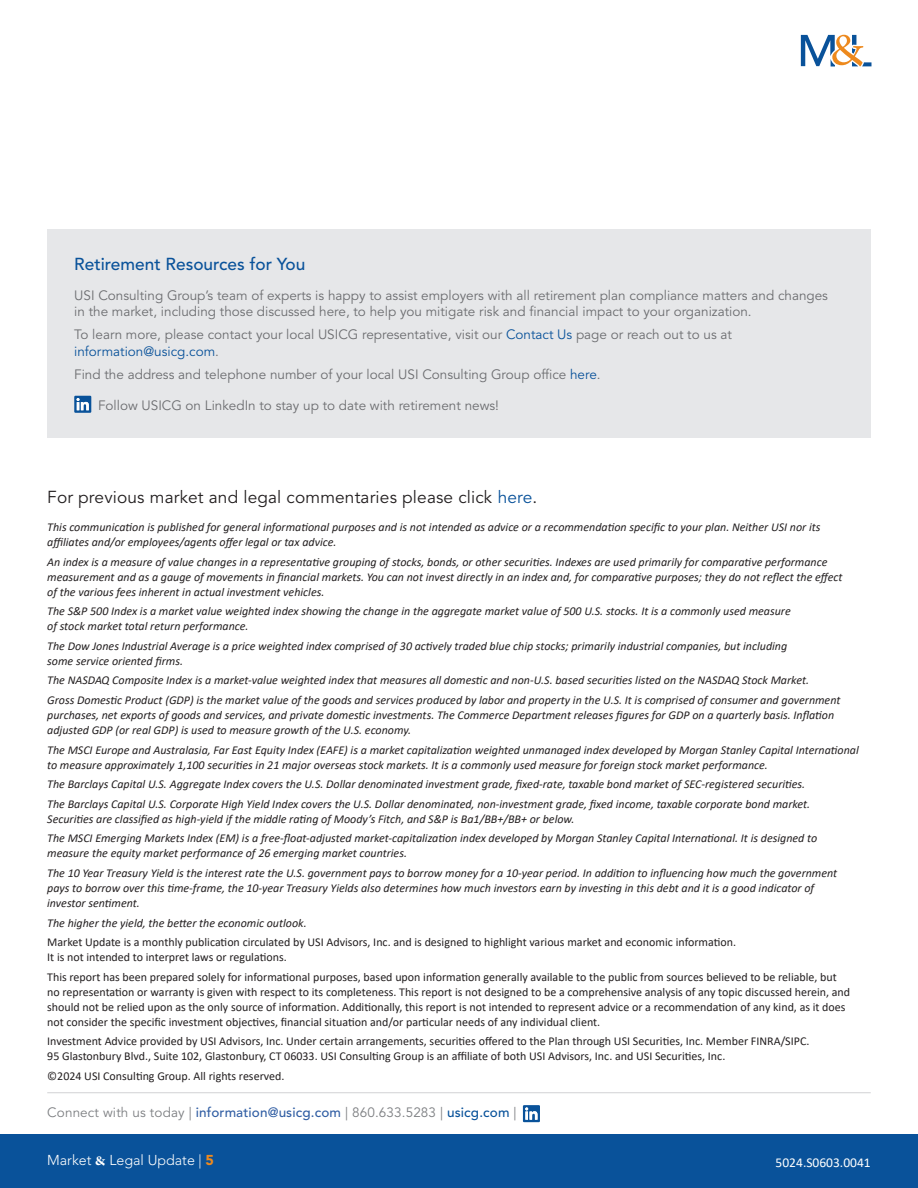
<style>
.page{position:relative;width:918px;height:1188px;background:#fff}
.page>*{position:absolute;margin:0;border:0;box-sizing:border-box;transform-origin:0 0}
.Intro_Copy{font:17.25px "Avenir LT Std";letter-spacing:.01em;color:#231f20}
.Call_out_Header{font:500 17.25px "Avenir LT Std";color:#09529a}
.t1{font:300 14.25px "Avenir LT Std";color:#fff}
.Call_out_body_copy{font:13.5px/16.5px "Avenir LT Std";color:#6c6d70}
.t2{font:13.5px "Avenir LT Std";letter-spacing:.01em;color:#7d7f82}
.t3{font:13.5px "Calibri";color:#fff}
.Disclosure{font:italic 12px/15px "Calibri";color:#231f20}
.Disclosure-2{font:12px/15px "Calibri";color:#231f20}
.s1{color:#09529a}
.s2{font-weight:500;color:#325fa4}
.s3{font-weight:500;color:#09529a}
.s4{font-family:"Arno Pro";font-weight:700}
.s5{font-weight:900;color:#ed891d}
</style>
<div class="page">
<div style="left:0;top:1134px;width:918px;height:54px;background:#09529a"></div>
<svg style="left:801px;top:35px;width:70px;height:31px"></svg>
<hr style="left:47px;top:1092px;width:824px;height:1px;background:#d1d2d4">
<svg style="left:523px;top:1105px;width:17px;height:17px"></svg>
<div style="left:47px;top:230px;width:824px;height:208px;background:#e6e7e9"></div>
<svg style="left:74px;top:396px;width:17px;height:17px"></svg>
<p class="Call_out_Header" style="left:74px;top:254px;width:233px">Retirement Resources for You</p>
<p class="Call_out_body_copy" style="left:74px;top:287px;width:755px">USI Consulting Group’s team of experts is happy to assist employers with all retirement plan compliance matters and changes in the market, including those discussed here, to help you mitigate risk and financial impact to your organization.</p>
<p class="Call_out_body_copy" style="left:74px;top:327px;width:659px">To learn more, please contact your local USICG representative, visit our <span class="s1">Contact Us</span> page or reach out to us at <span class="s1">information@usicg.com</span>.</p>
<p class="Call_out_body_copy" style="left:74px;top:367px;width:528px">Find the address and telephone number of your local USI Consulting Group office <span class="s1">here</span>.</p>
<p class="Call_out_body_copy" style="left:98px;top:397px;width:402px">Follow USICG on LinkedIn to stay up to date with retirement news!</p>
<p class="Intro_Copy" style="left:47px;top:487px;width:492px">For previous market and legal commentaries please click <span class="s1">here</span>.</p>
<p class="Disclosure" style="left:47px;top:519px;width:775px">This communication is published for general informational purposes and is not intended as advice or a recommendation specific to your plan. Neither USI nor its affiliates and/or employees/agents offer legal or tax advice.</p>
<p class="Disclosure" style="left:47px;top:554px;width:797px">An index is a measure of value changes in a representative grouping of stocks, bonds, or other securities. Indexes are used primarily for comparative performance measurement and as a gauge of movements in financial markets. You can not invest directly in an index and, for comparative purposes; they do not reflect the effect of the various fees inherent in actual investment vehicles.</p>
<p class="Disclosure" style="left:47px;top:603px;width:745px">The S&amp;P 500 Index is a market value weighted index showing the change in the aggregate market value of 500 U.S. stocks. It is a commonly used measure of stock market total return performance.</p>
<p class="Disclosure" style="left:47px;top:638px;width:742px">The Dow Jones Industrial Average is a price weighted index comprised of 30 actively traded blue chip stocks; primarily industrial companies, but including some service oriented firms.</p>
<p class="Disclosure" style="left:47px;top:672px;width:763px">The NASDAQ Composite Index is a market-value weighted index that measures all domestic and non-U.S. based securities listed on the NASDAQ Stock Market.</p>
<p class="Disclosure" style="left:47px;top:692px;width:795px">Gross Domestic Product (GDP) is the market value of the goods and services produced by labor and property in the U.S. It is comprised of consumer and government purchases, net exports of goods and services, and private domestic investments. The Commerce Department releases figures for GDP on a quarterly basis. Inflation adjusted GDP (or real GDP) is used to measure growth of the U.S. economy.</p>
<p class="Disclosure" style="left:47px;top:742px;width:813px">The MSCI Europe and Australasia, Far East Equity Index (EAFE) is a market capitalization weighted unmanaged index developed by Morgan Stanley Capital International to measure approximately 1,100 securities in 21 major overseas stock markets. It is a commonly used measure for foreign stock market performance.</p>
<p class="Disclosure" style="left:47px;top:776px;width:760px">The Barclays Capital U.S. Aggregate Index covers the U.S. Dollar denominated investment grade, fixed-rate, taxable bond market of SEC-registered securities.</p>
<p class="Disclosure" style="left:47px;top:796px;width:765px">The Barclays Capital U.S. Corporate High Yield Index covers the U.S. Dollar denominated, non-investment grade, fixed income, taxable corporate bond market.<br>Securities are classified as high-yield if the middle rating of Moody’s Fitch, and S&amp;P is Ba1/BB+/BB+ or below.</p>
<p class="Disclosure" style="left:47px;top:830px;width:771px">The MSCI Emerging Markets Index (EM) is a free-float-adjusted market-capitalization index developed by Morgan Stanley Capital International. It is designed to measure the equity market performance of 26 emerging market countries.</p>
<p class="Disclosure" style="left:47px;top:865px;width:791px">The 10 Year Treasury Yield is the interest rate the U.S. government pays to borrow money for a 10-year period. In addition to influencing how much the government pays to borrow over this time-frame, the 10-year Treasury Yields also determines how much investors earn by investing in this debt and it is a good indicator of investor sentiment.</p>
<p class="Disclosure" style="left:47px;top:915px;width:261px">The higher the yield, the better the economic outlook.</p>
<p class="Disclosure-2" style="left:47px;top:934px;width:690px">Market Update is a monthly publication circulated by USI Advisors, Inc. and is designed to highlight various market and economic information.<br>It is not intended to interpret laws or regulations.</p>
<p class="Disclosure-2" style="left:47px;top:969px;width:804px">This report has been prepared solely for informational purposes, based upon information generally available to the public from sources believed to be reliable, but no representation or warranty is given with respect to its completeness. This report is not designed to be a comprehensive analysis of any topic discussed herein, and should not be relied upon as the only source of information. Additionally, this report is not intended to represent advice or a recommendation of any kind, as it does not consider the specific investment objectives, financial situation and/or particular needs of any individual client.</p>
<p class="Disclosure-2" style="left:47px;top:1034px;width:764px">Investment Advice provided by USI Advisors, Inc. Under certain arrangements, securities offered to the Plan through USI Securities, Inc. Member FINRA/SIPC.<br>95 Glastonbury Blvd., Suite 102, Glastonbury, CT 06033. USI Consulting Group is an affiliate of both USI Advisors, Inc. and USI Securities, Inc.</p>
<p class="Disclosure-2" style="left:47px;top:1068px;width:239px">©2024 USI Consulting Group. All rights reserved.</p>
<p class="t2" style="left:47px;top:1105px;width:471px">Connect with us today | <span class="s2">information@usicg.com</span> | 860.633.5283 | <span class="s3">usicg.com</span> |</p>
<p class="t1" style="left:47px;top:1152px;width:168px">Market <span class="s4">&amp;</span> Legal Update | <span class="s5">5</span></p>
<p class="t3" style="left:776px;top:1153px;width:97px">5024.S0603.0041</p>
</div>
